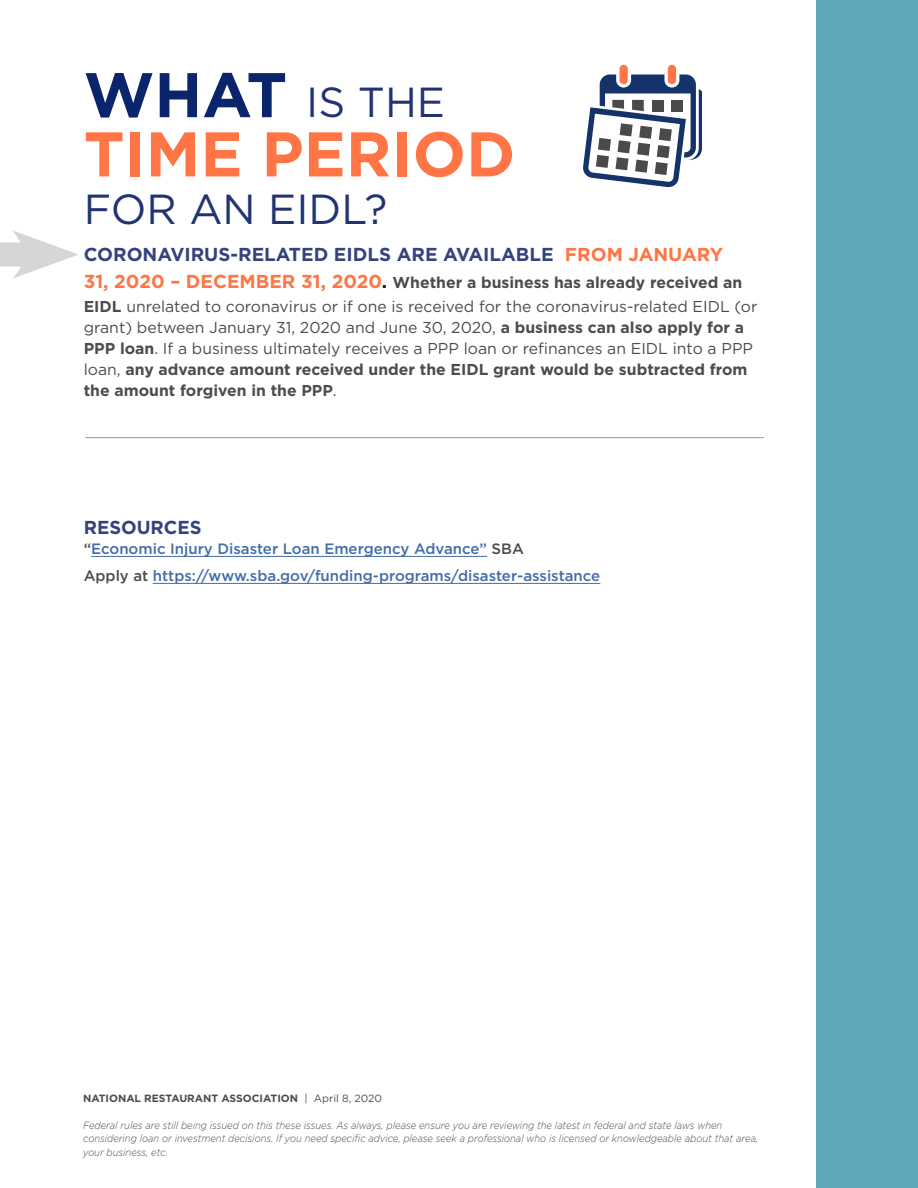
<style>
.page{position:relative;width:918px;height:1188px;background:#fff}
.page>*{position:absolute;margin:0;border:0;box-sizing:border-box;transform-origin:0 0}
.blue_header{font:700 63px "Gotham";color:#ff7545}
.blue_header-2{font:42px "Gotham";color:#213374}
.text_new{font:700 18.75px "Gotham";color:#36427e}
.text_new-2{font:700 15.75px/21px "Gotham";color:#4b4c4d}
.text_new-3{font:15.75px/24px "Gotham";color:#4b4c4d}
.text_new-4{font:500 15px "Gotham";color:#436da8}
.text_new-5{font:italic 300 10.5px/13.5px "Gotham";color:#4b4c4d;scale:.9 1}
.text_new-6{font:700 10.5px "Gotham";color:#4b4c4d}
.s1{font-weight:700;font-size:63px;color:#0a256b}
.s2{color:#ff7545}
.s3{font-weight:700;font-size:18.75px;color:#ff7545}
.s4{font-weight:700;font-size:18.75px;color:#231f20}
.s5{font-weight:700}
.s6{font-weight:400}
.s7{color:#4b4c4d}
</style>
<div class="page">
<div style="left:816px;top:0;width:102px;height:1188px;background:#5da8ba"></div>
<hr style="left:85px;top:437px;width:679px;height:1px;background:#5da8ba">
<hr style="left:91px;top:556px;width:396px;height:1px;background:#436da8">
<hr style="left:153px;top:583px;width:447px;height:1px;background:#436da8">
<div style="left:620px;top:65px;width:8px;height:19px;background:#ff7545;border-radius:4px"></div>
<div style="left:668px;top:65px;width:8px;height:19px;background:#ff7545;border-radius:4px"></div>
<svg style="left:583px;top:75px;width:119px;height:113px"></svg>
<div style="left:0;top:243px;width:38px;height:24px;background:#d5d6d8"></div>
<svg style="left:12px;top:230px;width:66px;height:49px"></svg>
<p class="blue_header-2" style="left:84px;top:79px;width:363px"><span class="s1">WHAT</span> IS THE</p>
<p class="blue_header" style="left:84px;top:118px;width:433px">TIME PERIOD</p>
<p class="blue_header-2" style="left:84px;top:186px;width:305px">FOR AN EIDL?</p>
<p class="text_new" style="left:84px;top:244px;width:641px">CORONAVIRUS-RELATED EIDLS ARE AVAILABLE <span class="s2">FROM JANUARY</span></p>
<p class="text_new-3" style="left:84px;top:270px;width:675px"><span class="s3">31, 2020 – DECEMBER 31, 2020</span><span class="s4">.</span> <span class="s5">Whether a business has already received an<br>EIDL</span> unrelated to coronavirus or if one is received for the coronavirus-related EIDL (or</p>
<p class="text_new-2" style="left:84px;top:317px;width:671px"><span class="s6">grant) between January 31, 2020 and June 30, 2020,</span> a business can also apply for a PPP loan<span class="s6">. If a business ultimately receives a PPP loan or refinances an EIDL into a PPP loan,</span> any advance amount received under the EIDL grant would be subtracted from the amount forgiven in the PPP<span class="s6">.</span></p>
<p class="text_new" style="left:84px;top:517px;width:119px">RESOURCES</p>
<p class="text_new-4" style="left:84px;top:541px;width:442px"><span class="s7">“</span>Economic Injury Disaster Loan Emergency Advance” <span class="s7">SBA</span></p>
<p class="text_new-4" style="left:84px;top:568px;width:518px"><span class="s7">Apply at</span> https://www.sba.gov/funding-programs/disaster-assistance</p>
<p class="text_new-6" style="left:83px;top:1092px;width:300px">NATIONAL RESTAURANT ASSOCIATION <span class="s6">| April 8, 2020</span></p>
<p class="text_new-5" style="left:83px;top:1118px;width:752px">Federal rules are still being issued on this these issues. As always, please ensure you are reviewing the latest in federal and state laws when considering loan or investment decisions. If you need specific advice, please seek a professional who is licensed or knowledgeable about that area, your business, etc.</p>
</div>
